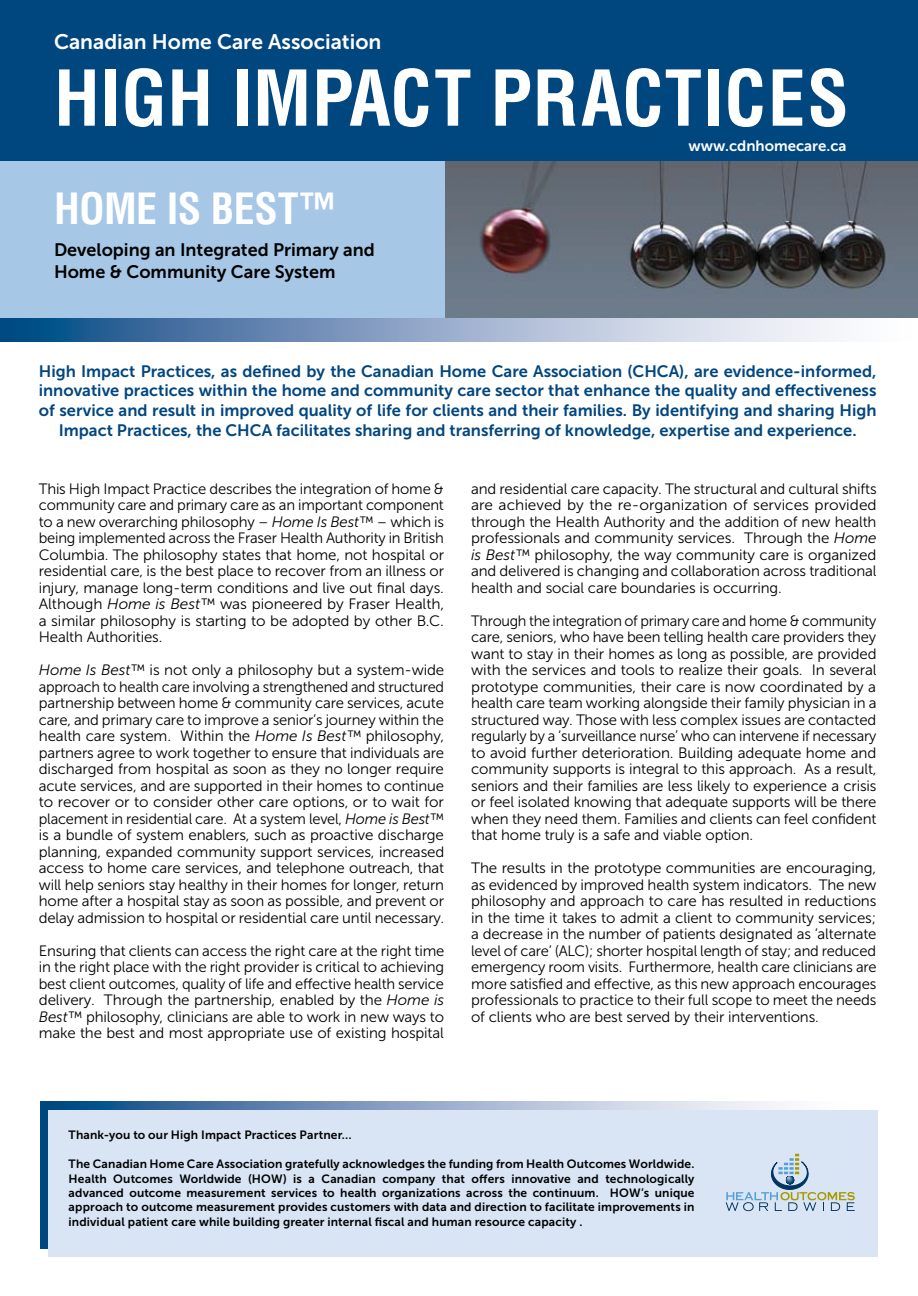
<style>
.page{position:relative;width:918px;height:1296px;background:#fff}
.page>*{position:absolute;margin:0;border:0;box-sizing:border-box;transform-origin:0 0}
.t1{font:700 condensed 75px "Helvetica LT Std";letter-spacing:.005em;color:#fff}
.t2{font:700 condensed 42px "Helvetica LT Std";letter-spacing:-.015em;color:#fff}
.t3{font:21px "Museo Sans 700";color:#fff}
.t4{font:18px/21.6px "Museo Sans 700";color:#000}
.t5{font:16.5px/19.8px "Museo Sans 700";color:#00467f;text-align:center}
.t6{font:15px/16.5px "Museo Sans 300";letter-spacing:-.01em;color:#000;text-align:justify}
.t7{font:15px "Museo Sans 700";color:#fff}
.t8{font:12px/14.4px "Museo Sans 700";letter-spacing:.01em;color:#000;text-align:justify}
.s1{font-style:italic}
</style>
<div class="page">
<svg style="left:40px;top:1102px;width:742px;height:147px"></svg>
<div style="left:48px;top:1110px;width:830px;height:147px;background:#d9e5f4"></div>
<img style="left:445px;top:161px;width:473px;height:158px">
<div style="left:0;top:161px;width:445px;height:158px;background:#a7c7e6"></div>
<div style="left:0;top:0;width:918px;height:161px;background:#00467f"></div>
<svg style="left:0;top:319px;width:836px;height:22px"></svg>
<svg style="left:726px;top:1153px;width:129px;height:58px"></svg>
<h3 class="t3" style="left:54px;top:30px;width:329px">Canadian Home Care Association</h3>
<h1 class="t1" style="left:54px;top:51px;width:796px">HIGH IMPACT PRACTICES</h1>
<h2 class="t2" style="left:54px;top:182px;width:284px">HOME IS BEST™</h2>
<p class="t4" style="left:54px;top:239px;width:322px">Developing an Integrated Primary and<br>Home &amp; Community Care System</p>
<p class="t7" style="left:688px;top:137px;width:160px">www.cdnhomecare.ca</p>
<p class="t5" style="left:39px;top:361px;width:839px">High Impact Practices, as defined by the Canadian Home Care Association (CHCA), are evidence-informed, innovative practices within the home and community care sector that enhance the quality and effectiveness of service and result in improved quality of life for clients and their families. By identifying and sharing High Impact Practices, the CHCA facilitates sharing and transferring of knowledge, expertise and experience.</p>
<p class="t6" style="left:39px;top:480px;width:407px">This High Impact Practice describes the integration of home &amp; community care and primary care as an important component to a new overarching philosophy – <span class="s1">Home Is Best™</span> – which is being implemented across the Fraser Health Authority in British Columbia. The philosophy states that home, not hospital or residential care, is the best place to recover from an illness or injury, manage long-term conditions and live out final days.<br>Although <span class="s1">Home is Best™</span> was pioneered by Fraser Health, a similar philosophy is starting to be adopted by other B.C.<br>Health Authorities.</p>
<p class="t6" style="left:39px;top:662px;width:407px"><span class="s1">Home Is Best™</span> is not only a philosophy but a system-wide approach to health care involving a strengthened and structured partnership between home &amp; community care services, acute care, and primary care to improve a senior’s journey within the health care system. Within the <span class="s1">Home Is Best™</span> philosophy, partners agree to work together to ensure that individuals are discharged from hospital as soon as they no longer require acute services, and are supported in their homes to continue to recover or to consider other care options, or to wait for placement in residential care. At a system level, <span class="s1">Home is Best™ </span>is a bundle of system enablers, such as proactive discharge planning, expanded community support services, increased access to home care services, and telephone outreach, that will help seniors stay healthy in their homes for longer, return home after a hospital stay as soon as possible, and prevent or delay admission to hospital or residential care until necessary.</p>
<p class="t6" style="left:39px;top:942px;width:407px">Ensuring that clients can access the right care at the right time in the right place with the right provider is critical to achieving best client outcomes, quality of life and effective health service delivery. Through the partnership, enabled by the <span class="s1">Home is Best™</span> philosophy, clinicians are able to work in new ways to make the best and most appropriate use of existing hospital</p>
<p class="t6" style="left:471px;top:480px;width:407px">and residential care capacity. The structural and cultural shifts are achieved by the re-organization of services provided through the Health Authority and the addition of new health professionals and community services. Through the <span class="s1">Home is Best™</span> philosophy, the way community care is organized and delivered is changing and collaboration across traditional health and social care boundaries is occurring.</p>
<p class="t6" style="left:471px;top:612px;width:407px">Through the integration of primary care and home &amp; community care, seniors, who have been telling health care providers they want to stay in their homes as long as possible, are provided with the services and tools to realize their goals. In several prototype communities, their care is now coordinated by a health care team working alongside their family physician in a structured way. Those with less complex issues are contacted regularly by a ‘surveillance nurse’ who can intervene if necessary to avoid further deterioration. Building adequate home and community supports is integral to this approach. As a result, seniors and their families are less likely to experience a crisis or feel isolated knowing that adequate supports will be there when they need them. Families and clients can feel confident that home truly is a safe and viable option.</p>
<p class="t6" style="left:471px;top:860px;width:407px">The results in the prototype communities are encouraging, as evidenced by improved health system indicators. The new philosophy and approach to care has resulted in reductions in the time it takes to admit a client to community services; a decrease in the number of patients designated as ‘alternate level of care’ (ALC); shorter hospital length of stay; and reduced emergency room visits. Furthermore, health care clinicians are more satisfied and effective, as this new approach encourages professionals to practice to their full scope to meet the needs of clients who are best served by their interventions.</p>
<p class="t8" style="left:69px;top:1128px;width:285px">Thank-you to our High Impact Practices Partner…</p>
<p class="t8" style="left:69px;top:1157px;width:627px">The Canadian Home Care Association gratefully acknowledges the funding from Health Outcomes Worldwide.<br>Health Outcomes Worldwide (HOW) is a Canadian company that offers innovative and technologically advanced outcome measurement services to health organizations across the continuum. HOW’s unique approach to outcome measurement provides customers with data and direction to facilitate improvements in individual patient care while building greater internal fiscal and human resource capacity .</p>
</div>
